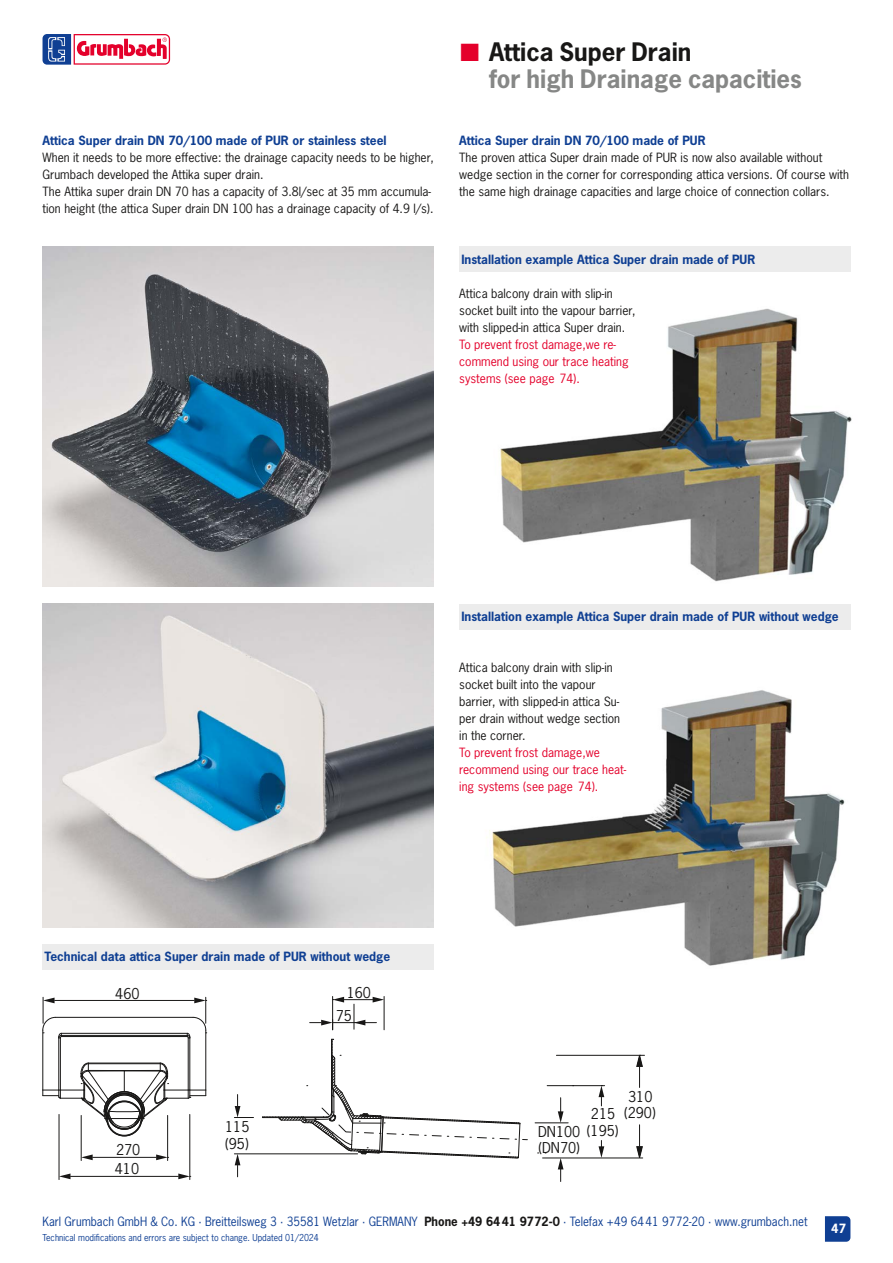
<style>
.page{position:relative;width:893px;height:1263px;background:#fff}
.page>*{position:absolute;margin:0;border:0;box-sizing:border-box;transform-origin:0 0}
.t1{font:700 24px "News Gothic Std";color:#868786}
.t2{font:700 24px "News Gothic Std";color:#181716}
.t3{font:14.1px/17px "News Gothic Std";color:#181716}
.t4{font:12px/17px "News Gothic Std";color:#181716}
.t5{font:700 12px "News Gothic Std";color:#0f3f93}
.t6{font:12px/17px "News Gothic Std";color:#e4002b}
.t7{font:12px "News Gothic Std";color:#0f3f93;scale:.96 1}
.t8{font:700 12px "News Gothic Std";color:#fff}
.t9{font:9px "News Gothic Std";color:#0f3f93;scale:.96 1}
.s1{font-weight:700;color:#181716}
</style>
<div class="page">
<img style="left:500px;top:308px;width:352px;height:300px">
<img style="left:486px;top:690px;width:359px;height:276px">
<div style="left:459px;top:247px;width:391px;height:25px;background:#ececec"></div>
<hr style="left:55px;top:1000px;width:139px;height:1px;background:#181716">
<hr style="left:59px;top:1114px;width:1px;height:65px;background:#181716">
<hr style="left:189px;top:1114px;width:1px;height:65px;background:#181716">
<hr style="left:71px;top:1176px;width:107px;height:1px;background:#181716">
<svg style="left:59px;top:1173px;width:12px;height:6px"></svg>
<svg style="left:178px;top:1173px;width:13px;height:6px"></svg>
<hr style="left:81px;top:1115px;width:1px;height:45px;background:#181716">
<hr style="left:167px;top:1115px;width:1px;height:45px;background:#181716">
<hr style="left:93px;top:1157px;width:63px;height:1px;background:#181716">
<svg style="left:81px;top:1154px;width:12px;height:6px"></svg>
<svg style="left:156px;top:1154px;width:13px;height:6px"></svg>
<hr style="left:234px;top:1153px;width:124px;height:1px;background:#181716">
<svg style="left:234px;top:1094px;width:20px;height:24px"></svg>
<svg style="left:235px;top:1154px;width:5px;height:23px"></svg>
<hr style="left:384px;top:996px;width:1px;height:34px;background:#181716">
<hr style="left:332px;top:996px;width:1px;height:34px;background:#181716">
<svg style="left:310px;top:997px;width:74px;height:33px"></svg>
<hr style="left:547px;top:1085px;width:58px;height:1px;background:#181716">
<svg style="left:599px;top:1140px;width:5px;height:18px"></svg>
<svg style="left:599px;top:1085px;width:5px;height:21px"></svg>
<hr style="left:535px;top:1122px;width:33px;height:1px;background:#181716">
<svg style="left:558px;top:1098px;width:5px;height:25px"></svg>
<svg style="left:558px;top:1159px;width:5px;height:22px"></svg>
<hr style="left:543px;top:1158px;width:100px;height:1px;background:#181716">
<hr style="left:556px;top:1055px;width:88px;height:1px;background:#181716">
<svg style="left:637px;top:1125px;width:5px;height:33px"></svg>
<svg style="left:637px;top:1055px;width:5px;height:32px"></svg>
<hr style="left:61px;top:1033px;width:126px;height:1px;background:#181716">
<hr style="left:58px;top:1038px;width:1px;height:52px;background:#181716">
<hr style="left:190px;top:1038px;width:1px;height:52px;background:#181716">
<hr style="left:56px;top:1017px;width:137px;height:1px;background:#181716">
<hr style="left:205px;top:1030px;width:1px;height:60px;background:#181716">
<hr style="left:43px;top:1030px;width:1px;height:60px;background:#181716">
<div style="left:107px;top:1101px;width:35px;height:35px;border:1px solid #181716;border-radius:50%"></div>
<div style="left:106px;top:1101px;width:36px;height:35px;border:1px solid #181716;border-radius:50%"></div>
<div style="left:107px;top:1101px;width:34px;height:34px;border:1px solid #181716;border-radius:50%"></div>
<hr style="left:188px;top:1038px;width:1px;height:52px;background:#181716">
<hr style="left:61px;top:1036px;width:126px;height:1px;background:#181716">
<hr style="left:60px;top:1038px;width:1px;height:52px;background:#181716">
<hr style="left:61px;top:1035px;width:126px;height:1px;background:#181716">
<svg style="left:187px;top:997px;width:20px;height:41px"></svg>
<svg style="left:43px;top:997px;width:19px;height:41px"></svg>
<svg style="left:43px;top:1062px;width:163px;height:69px"></svg>
<svg style="left:262px;top:1039px;width:265px;height:119px"></svg>
<div style="left:43px;top:944px;width:391px;height:25px;background:#ececec"></div>
<svg style="left:43px;top:34px;width:127px;height:31px"></svg>
<svg style="left:825px;top:1216px;width:25px;height:26px"></svg>
<img style="left:43px;top:247px;width:391px;height:340px">
<img style="left:43px;top:604px;width:391px;height:323px">
<div style="left:459px;top:604px;width:391px;height:25px;background:#ececec"></div>
<p class="t5" style="left:43px;top:132px;width:346px">Attica Super drain DN 70/100 made of PUR or stainless steel</p>
<p class="t4" style="left:43px;top:148px;width:393px">When it needs to be more effective: the drainage capacity needs to be higher, Grumbach developed the Attika super drain.<br>The Attika super drain DN 70 has a capacity of 3.8l/sec at 35 mm accumula&shy;tion height (the attica Super drain DN 100 has a drainage capacity of 4.9 l/s).</p>
<h1 class="t2" style="left:489px;top:36px;width:204px">Attica Super Drain</h1>
<h1 class="t1" style="left:489px;top:63px;width:314px">for high Drainage capacities</h1>
<p class="t5" style="left:459px;top:132px;width:248px">Attica Super drain DN 70/100 made of PUR</p>
<p class="t4" style="left:459px;top:148px;width:391px">The proven attica Super drain made of PUR is now also available without wedge section in the corner for corresponding attica versions. Of course with the same high drainage capacities and large choice of connection collars.</p>
<p class="t5" style="left:461px;top:251px;width:295px">Installation example Attica Super drain made of PUR</p>
<p class="t4" style="left:459px;top:285px;width:178px">Attica balcony drain with slip-in socket built into the vapour barrier, with slipped-in attica Super drain.</p>
<p class="t6" style="left:459px;top:336px;width:171px">To prevent frost damage,we re&shy;commend using our trace heating systems (see page 74).</p>
<p class="t5" style="left:45px;top:948px;width:347px">Technical data attica Super drain made of PUR without wedge</p>
<p class="t3" style="left:115px;top:985px;width:26px">460</p>
<p class="t3" style="left:116px;top:1141px;width:26px">270</p>
<p class="t3" style="left:115px;top:1160px;width:26px">410</p>
<p class="t3" style="left:225px;top:1118px;width:26px">115 (95)</p>
<p class="t3" style="left:347px;top:984px;width:26px">160</p>
<p class="t3" style="left:336px;top:1007px;width:18px">75</p>
<p class="t5" style="left:461px;top:608px;width:379px">Installation example Attica Super drain made of PUR without wedge</p>
<p class="t4" style="left:459px;top:659px;width:162px">Attica balcony drain with slip-in socket built into the vapour barrier, with slipped-in attica Su&shy;per drain without wedge section in the corner.</p>
<p class="t6" style="left:459px;top:744px;width:169px">To prevent frost damage,we recommend using our trace heat&shy;ing systems (see page 74).</p>
<p class="t3" style="left:624px;top:1087px;width:33px">310 (290)</p>
<p class="t3" style="left:538px;top:1105px;width:82px;text-indent:53px">215<br>DN100 (195) (DN70)</p>
<p class="t7" style="left:43px;top:1213px;width:798px">Karl Grumbach GmbH &amp; Co. KG · Breitteilsweg 3 · 35581 Wetzlar · GERMANY <span class="s1">Phone +49 6441 9772-0</span> · Telefax +49 6441 9772-20 · www.grumbach.net</p>
<p class="t9" style="left:43px;top:1232px;width:289px">Technical modifications and errors are subject to change. Updated 01/2024</p>
<p class="t8" style="left:831px;top:1221px;width:16px">47</p>
</div>
